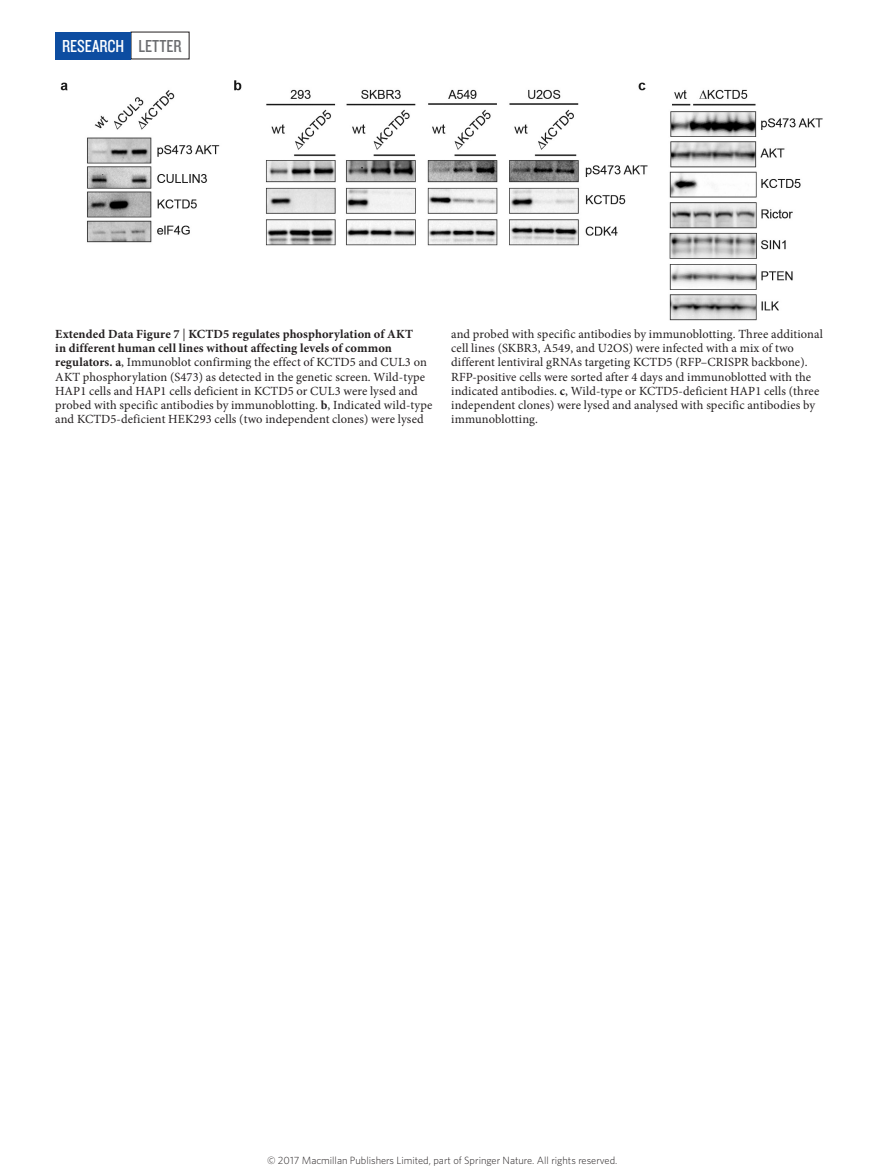
<style>
.page{position:relative;width:893px;height:1174px;background:#fff}
.page>*{position:absolute;margin:0;border:0;box-sizing:border-box;transform-origin:0 0}
.t1{font:18px "Knockout 29 Junior Ltweight";color:#fff}
.t2{font:12.45px/14.2px "Minion Pro";letter-spacing:.01em;color:#231f20}
.t3{font:300 10.5px "Whitney";color:#231f20}
.s1{color:#6c6d70}
.s2{font-weight:700}
</style>
<div class="page">
<div style="left:55px;top:32px;width:76px;height:27px;background:#0d4da1"></div>
<img style="left:61px;top:81px;width:762px;height:239px">
<h1 class="t1" style="left:62px;top:34px;width:121px">RESEARCH <span class="s1">LETTER</span></h1>
<p class="t2" style="left:55px;top:327px;width:379px"><span class="s2">Extended Data Figure 7</span> | <span class="s2">KCTD5 regulates phosphorylation of AKT<br>in different human cell lines without affecting levels of common regulators. a</span>, Immunoblot confirming the effect of KCTD5 and CUL3 on AKT phosphorylation (S473) as detected in the genetic screen. Wild-type HAP1 cells and HAP1 cells deficient in KCTD5 or CUL3 were lysed and probed with specific antibodies by immunoblotting. <span class="s2">b</span>, Indicated wild-type and KCTD5-deficient HEK293 cells (two independent clones) were lysed</p>
<p class="t2" style="left:451px;top:327px;width:373px">and probed with specific antibodies by immunoblotting. Three additional cell lines (SKBR3, A549, and U2OS) were infected with a mix of two different lentiviral gRNAs targeting KCTD5 (RFP–CRISPR backbone).<br>RFP-positive cells were sorted after 4 days and immunoblotted with the indicated antibodies. <span class="s2">c</span>, Wild-type or KCTD5-deficient HAP1 cells (three independent clones) were lysed and analysed with specific antibodies by immunoblotting.</p>
<p class="t3" style="left:267px;top:1153px;width:352px">© 2017 Macmillan Publishers Limited, part of Springer Nature. All rights reserved.</p>
</div>
